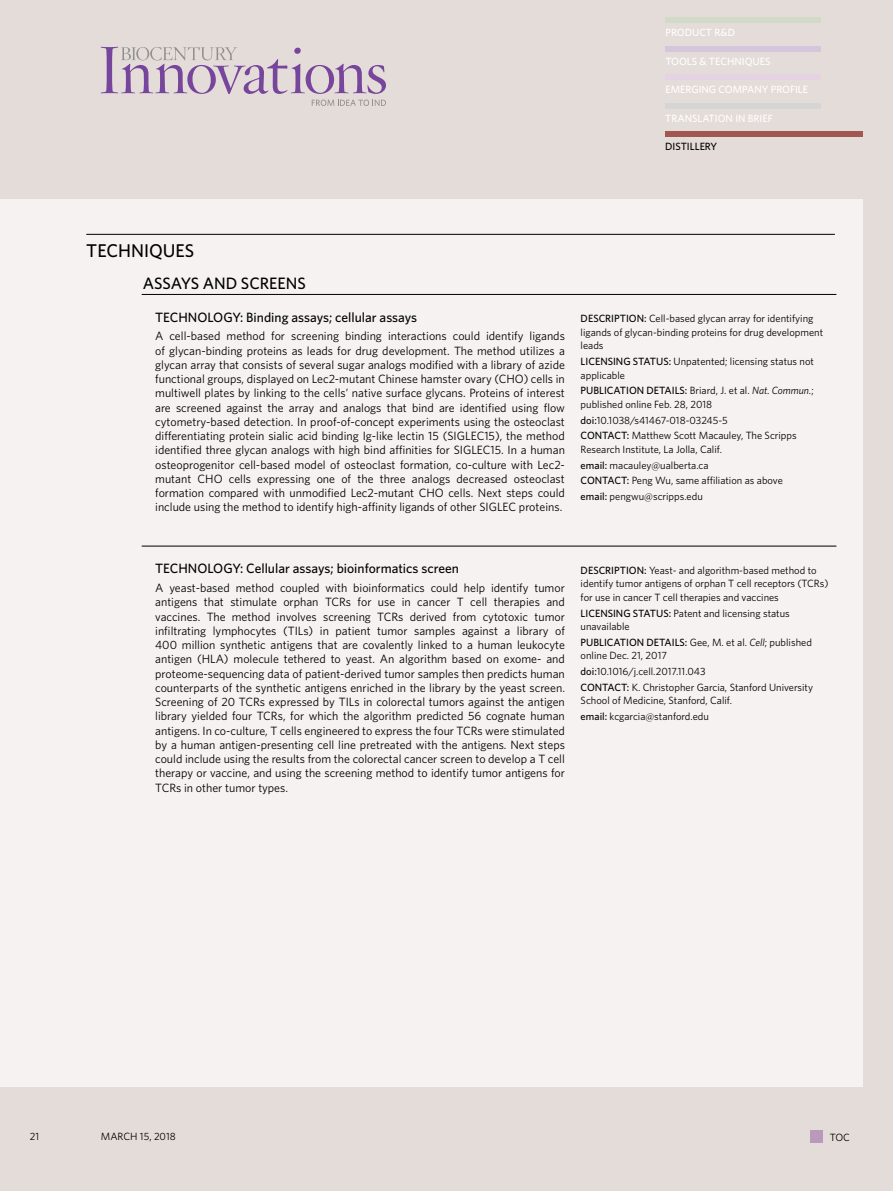
<style>
.page{position:relative;width:893px;height:1191px;background:#e4dcd8}
.page>*{position:absolute;margin:0;border:0;box-sizing:border-box;transform-origin:0 0}
.t1{font:500 18.45px "Whitney";color:#000}
.distillery_section{font:500 16.5px "Whitney";color:#000}
.indications{font:500 13.5px "Whitney";color:#000}
.body_text{font:12px/14.2px "Whitney";color:#000;text-align:justify}
.side_text{font:10.5px/13.5px "Whitney";color:#000}
.side_text_target{font:10.5px/13.5px "Whitney";color:#000}
.t2{font:500 10.5px "Whitney";color:#fff}
.t3{font:500 10.5px "Whitney";color:#000}
.s1{font-weight:500}
.s2{font-style:italic}
</style>
<div class="page">
<svg style="left:101px;top:47px;width:285px;height:47px"></svg>
<svg style="left:312px;top:100px;width:74px;height:6px"></svg>
<div style="left:0;top:199px;width:863px;height:887px;background:#f5f2f1"></div>
<div style="left:665px;top:75px;width:156px;height:5px;background:#e5d3e3"></div>
<div style="left:665px;top:103px;width:156px;height:5px;background:#d4d5d4"></div>
<div style="left:665px;top:18px;width:156px;height:5px;background:#d2dac9"></div>
<div style="left:665px;top:46px;width:156px;height:5px;background:#d5c6dc"></div>
<div style="left:811px;top:1130px;width:12px;height:13px;background:#b99abb"></div>
<div style="left:665px;top:132px;width:198px;height:5px;background:#a15851"></div>
<hr style="left:86px;top:234px;width:749px;height:1px;background:#000">
<hr style="left:142px;top:294px;width:694px;height:1px;background:#000">
<hr style="left:142px;top:546px;width:694px;height:1px;background:#000">
<p class="t2" style="left:665px;top:26px;width:71px">PRODUCT R&amp;D</p>
<p class="t2" style="left:665px;top:54px;width:107px">TOOLS &amp; TECHNIQUES</p>
<p class="t2" style="left:665px;top:83px;width:144px">EMERGING COMPANY PROFILE</p>
<p class="t2" style="left:665px;top:111px;width:109px">TRANSLATION IN BRIEF</p>
<p class="t3" style="left:665px;top:140px;width:54px">DISTILLERY</p>
<h1 class="t1" style="left:86px;top:239px;width:110px">TECHNIQUES</h1>
<p class="distillery_section" style="left:143px;top:272px;width:165px">ASSAYS AND SCREENS</p>
<p class="indications" style="left:155px;top:308px;width:264px">TECHNOLOGY: Binding assays; cellular assays</p>
<p class="body_text" style="left:155px;top:329px;width:411px">A cell-based method for screening binding interactions could identify ligands of glycan-binding proteins as leads for drug development. The method utilizes a glycan array that consists of several sugar analogs modified with a library of azide functional groups, displayed on Lec2-mutant Chinese hamster ovary (CHO) cells in multiwell plates by linking to the cells’ native surface glycans. Proteins of interest are screened against the array and analogs that bind are identified using flow cytometry-based detection. In proof-of-concept experiments using the osteoclast differentiating protein sialic acid binding Ig-like lectin 15 (SIGLEC15), the method identified three glycan analogs with high bind affinities for SIGLEC15. In a human osteoprogenitor cell-based model of osteoclast formation, co-culture with Lec2- mutant CHO cells expressing one of the three analogs decreased osteoclast formation compared with unmodified Lec2-mutant CHO cells. Next steps could include using the method to identify high-affinity ligands of other SIGLEC proteins.</p>
<p class="side_text_target" style="left:581px;top:311px;width:244px"><span class="s1">DESCRIPTION:</span> Cell-based glycan array for identifying ligands of glycan-binding proteins for drug development leads</p>
<p class="side_text" style="left:581px;top:354px;width:235px"><span class="s1">LICENSING STATUS:</span> Unpatented; licensing status not applicable</p>
<p class="side_text" style="left:581px;top:383px;width:235px"><span class="s1">PUBLICATION DETAILS:</span> Briard, J. et al. <span class="s2">Nat. Commun.</span>; published online Feb. 28, 2018</p>
<p class="side_text" style="left:581px;top:413px;width:149px"><span class="s1">doi:</span>10.1038/s41467-018-03245-5</p>
<p class="side_text" style="left:581px;top:428px;width:218px"><span class="s1">CONTACT:</span> Matthew Scott Macauley, The Scripps<br>Research Institute, La Jolla, Calif.</p>
<p class="side_text" style="left:581px;top:458px;width:129px"><span class="s1">email:</span> macauley@ualberta.ca</p>
<p class="side_text" style="left:581px;top:473px;width:204px"><span class="s1">CONTACT:</span> Peng Wu, same affiliation as above</p>
<p class="side_text" style="left:581px;top:489px;width:124px"><span class="s1">email:</span> pengwu@scripps.edu</p>
<p class="indications" style="left:155px;top:559px;width:305px">TECHNOLOGY: Cellular assays; bioinformatics screen</p>
<p class="body_text" style="left:155px;top:580px;width:411px">A yeast-based method coupled with bioinformatics could help identify tumor antigens that stimulate orphan TCRs for use in cancer T cell therapies and vaccines. The method involves screening TCRs derived from cytotoxic tumor infiltrating lymphocytes (TILs) in patient tumor samples against a library of 400 million synthetic antigens that are covalently linked to a human leukocyte antigen (HLA) molecule tethered to yeast. An algorithm based on exome- and proteome-sequencing data of patient-derived tumor samples then predicts human counterparts of the synthetic antigens enriched in the library by the yeast screen.<br>Screening of 20 TCRs expressed by TILs in colorectal tumors against the antigen library yielded four TCRs, for which the algorithm predicted 56 cognate human antigens. In co-culture, T cells engineered to express the four TCRs were stimulated by a human antigen-presenting cell line pretreated with the antigens. Next steps could include using the results from the colorectal cancer screen to develop a T cell therapy or vaccine, and using the screening method to identify tumor antigens for TCRs in other tumor types.</p>
<p class="side_text_target" style="left:581px;top:563px;width:249px"><span class="s1">DESCRIPTION:</span> Yeast- and algorithm-based method to identify tumor antigens of orphan T cell receptors (TCRs) for use in cancer T cell therapies and vaccines</p>
<p class="side_text" style="left:581px;top:606px;width:211px"><span class="s1">LICENSING STATUS:</span> Patent and licensing status unavailable</p>
<p class="side_text" style="left:581px;top:635px;width:233px"><span class="s1">PUBLICATION DETAILS:</span> Gee, M. et al. <span class="s2">Cell</span>; published online Dec. 21, 2017</p>
<p class="side_text" style="left:581px;top:664px;width:127px"><span class="s1">doi:</span>10.1016/j.cell.2017.11.043</p>
<p class="side_text" style="left:581px;top:680px;width:234px"><span class="s1">CONTACT:</span> K. Christopher Garcia, Stanford University<br>School of Medicine, Stanford, Calif.</p>
<p class="side_text" style="left:581px;top:709px;width:130px"><span class="s1">email:</span> kcgarcia@stanford.edu</p>
<p class="side_text_target" style="left:30px;top:1129px;width:11px">21</p>
<p class="side_text_target" style="left:101px;top:1129px;width:17px">March</p>
<p class="side_text_target" style="left:140px;top:1129px;width:37px">15, 2018</p>
<p class="side_text_target" style="left:830px;top:1130px;width:22px">TOC</p>
</div>
